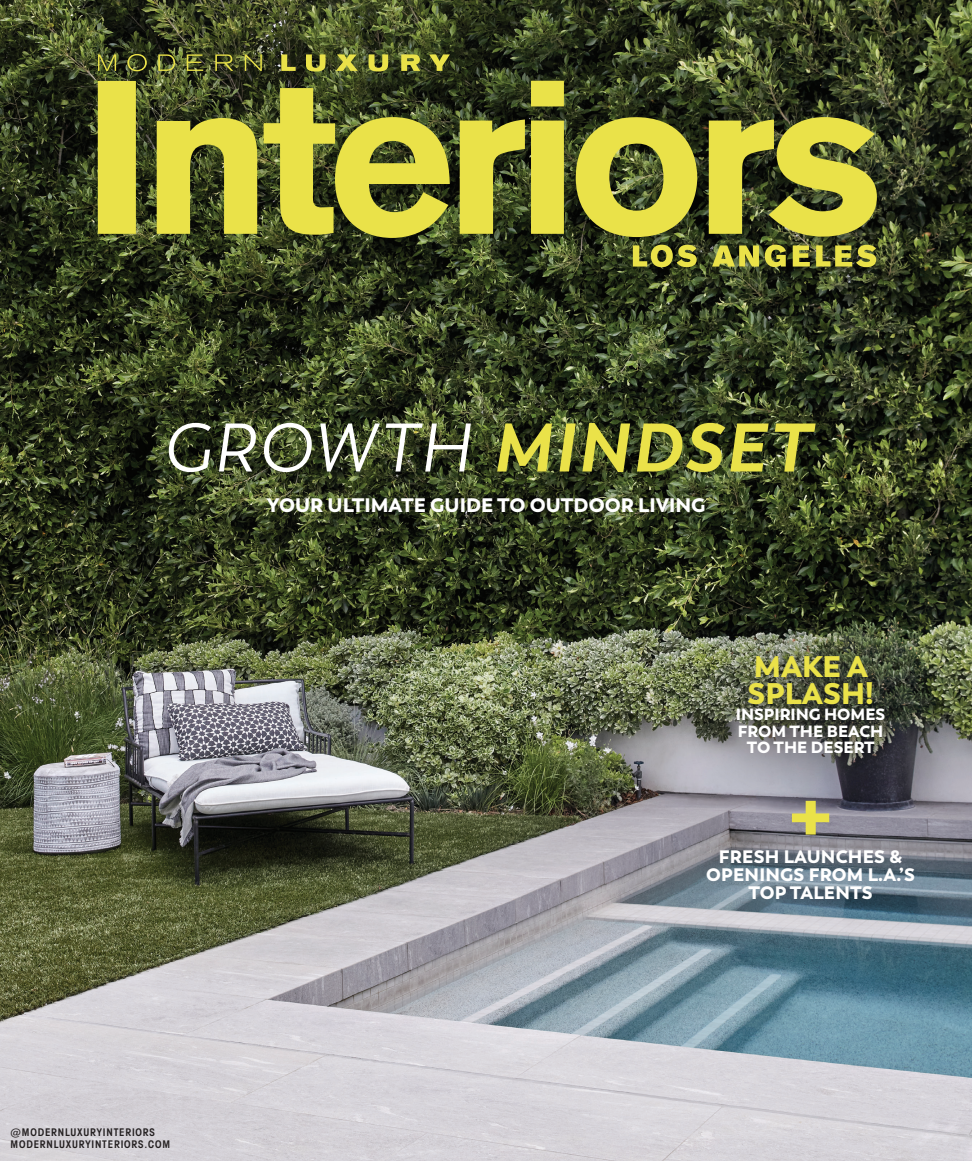
<style>
.page{position:relative;width:972px;height:1161px;background:#fff}
.page>*{position:absolute;margin:0;border:0;box-sizing:border-box;transform-origin:0 0}
.t1{font:italic 700 68.25px "Trenda";letter-spacing:.04em;color:#eae249}
.t2{font:900 29.7px/27px "Trenda";color:#eae249}
.t3{font:900 19.5px "Trenda";color:#fff}
.t4{font:900 18px/18px "Trenda";letter-spacing:.01em;color:#fff;text-align:center}
.t5{font:900 16.2px/16.2px "Trenda";color:#fff;text-align:center}
.t6{font:600 condensed 10.5px/12px "Avant Garde IT Cby BT";letter-spacing:.08em;color:#231f20}
.s1{font-weight:400;color:#fff}
</style>
<div class="page">
<img style="left:0;top:0;width:972px;height:1161px">
<svg style="left:792px;top:812px;width:37px;height:23px"></svg>
<div style="left:680px;top:596px;width:262px;height:216px;background:#231f20;opacity:.45"></div>
<svg style="left:98px;top:54px;width:18px;height:17px"></svg>
<svg style="left:127px;top:54px;width:20px;height:17px"></svg>
<svg style="left:158px;top:54px;width:17px;height:17px"></svg>
<svg style="left:187px;top:54px;width:16px;height:17px"></svg>
<svg style="left:215px;top:54px;width:18px;height:17px"></svg>
<svg style="left:245px;top:54px;width:17px;height:17px"></svg>
<svg style="left:281px;top:54px;width:15px;height:17px"></svg>
<svg style="left:306px;top:54px;width:20px;height:17px"></svg>
<svg style="left:336px;top:54px;width:22px;height:17px"></svg>
<svg style="left:369px;top:54px;width:19px;height:17px"></svg>
<svg style="left:401px;top:54px;width:19px;height:17px"></svg>
<svg style="left:429px;top:54px;width:21px;height:17px"></svg>
<svg style="left:98px;top:81px;width:779px;height:157px;background:#8e8e34"></svg>
<svg style="left:633px;top:245px;width:64px;height:22px"></svg>
<svg style="left:712px;top:245px;width:47px;height:22px"></svg>
<svg style="left:765px;top:245px;width:21px;height:22px"></svg>
<svg style="left:793px;top:245px;width:17px;height:22px"></svg>
<svg style="left:816px;top:245px;width:60px;height:22px"></svg>
<h1 class="t1" style="left:163px;top:405px;width:649px"><span class="s1">GROWTH</span> MINDSET</h1>
<h3 class="t3" style="left:266px;top:492px;width:441px">YOUR ULTIMATE GUIDE TO OUTDOOR LIVING</h3>
<h2 class="t2" style="left:747px;top:653px;width:128px">MAKE A<br>SPLASH!</h2>
<h3 class="t5" style="left:736px;top:707px;width:151px">INSPIRING HOMES<br>FROM THE BEACH<br>TO THE DESERT</h3>
<p class="t6" style="left:11px;top:1126px;width:161px">@MODERNLUXURYINTERIORS<br>MODERNLUXURYINTERIORS.COM</p>
<h3 class="t4" style="left:706px;top:848px;width:210px">FRESH LAUNCHES &amp;<br>OPENINGS FROM L.A.’S<br>TOP TALENTS</h3>
</div>
